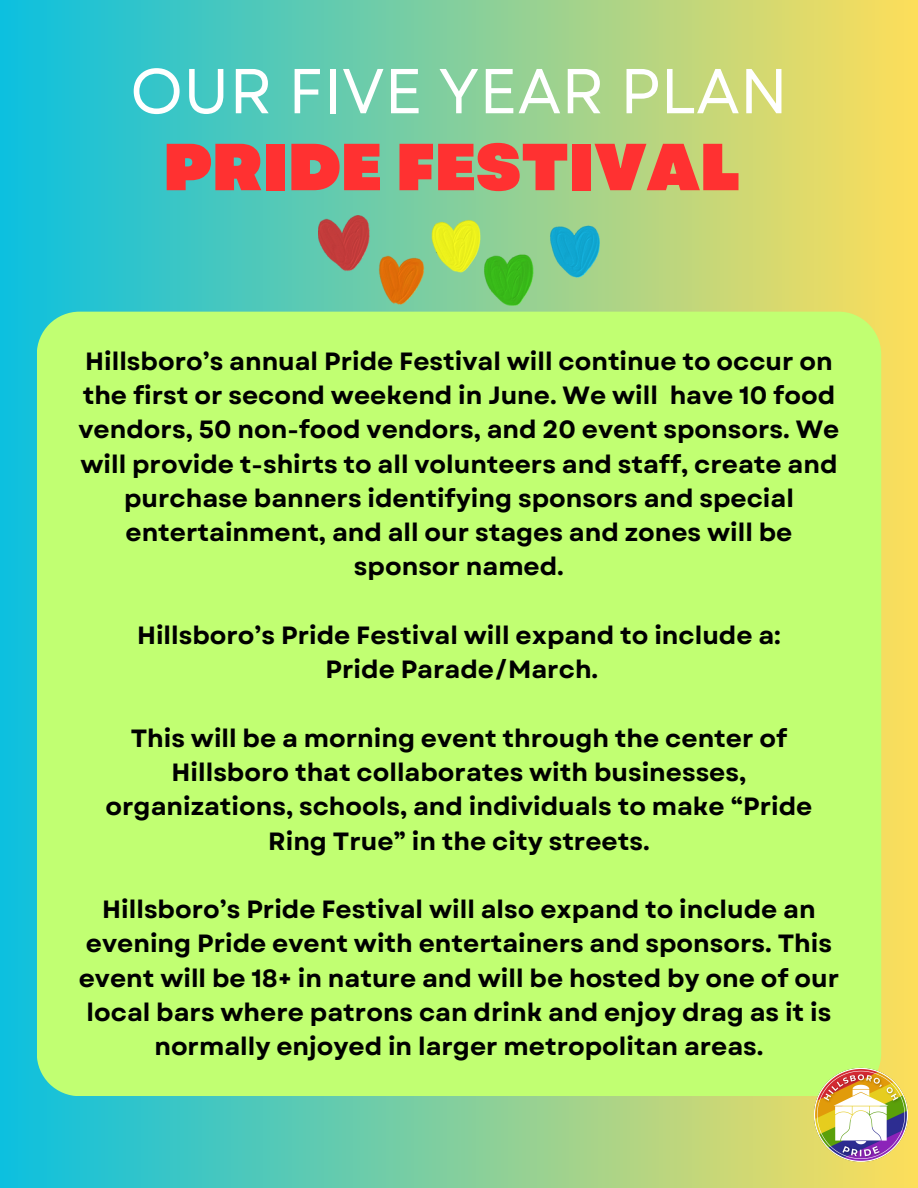
<style>
.page{position:relative;width:918px;height:1188px;background:#fff}
.page>*{position:absolute;margin:0;border:0;box-sizing:border-box;transform-origin:0 0}
.t1{font:900 66.3px "Garet";color:#ff3131}
.t2{font:63.3px "Garet";color:#fff}
.t3{font:700 24.9px/34.2px "Garet";color:#000;text-align:center}
</style>
<div class="page">
<div style="left:0;top:0;width:918px;height:1188px;background:linear-gradient(to right,#0cc0df,#fdde5a)"></div>
<img style="left:318px;top:215px;width:282px;height:90px">
<div style="left:37px;top:312px;width:844px;height:784px;background:#c1ff72"></div>
<img style="left:814px;top:1061px;width:94px;height:114px">
<p class="t2" style="left:130px;top:46px;width:659px">OUR FIVE YEAR PLAN</p>
<p class="t1" style="left:163px;top:119px;width:578px">PRIDE FESTIVAL</p>
<h1 class="t3" style="left:79px;top:344px;width:762px">Hillsboro’s annual Pride Festival will continue to occur on the first or second weekend in June. We will have 10 food vendors, 50 non-food vendors, and 20 event sponsors. We will provide t-shirts to all volunteers and staff, create and purchase banners identifying sponsors and special entertainment, and all our stages and zones will be sponsor named.</h1>
<p class="t3" style="left:137px;top:618px;width:645px">Hillsboro’s Pride Festival will expand to include a:</p>
<p class="t3" style="left:326px;top:653px;width:274px">Pride Parade/March.</p>
<p class="t3" style="left:106px;top:721px;width:708px">This will be a morning event through the center of Hillsboro that collaborates with businesses, organizations, schools, and individuals to make “Pride Ring True” in the city streets.</p>
<p class="t3" style="left:79px;top:892px;width:762px">Hillsboro’s Pride Festival will also expand to include an evening Pride event with entertainers and sponsors. This event will be 18+ in nature and will be hosted by one of our local bars where patrons can drink and enjoy drag as it is normally enjoyed in larger metropolitan areas.</p>
</div>
